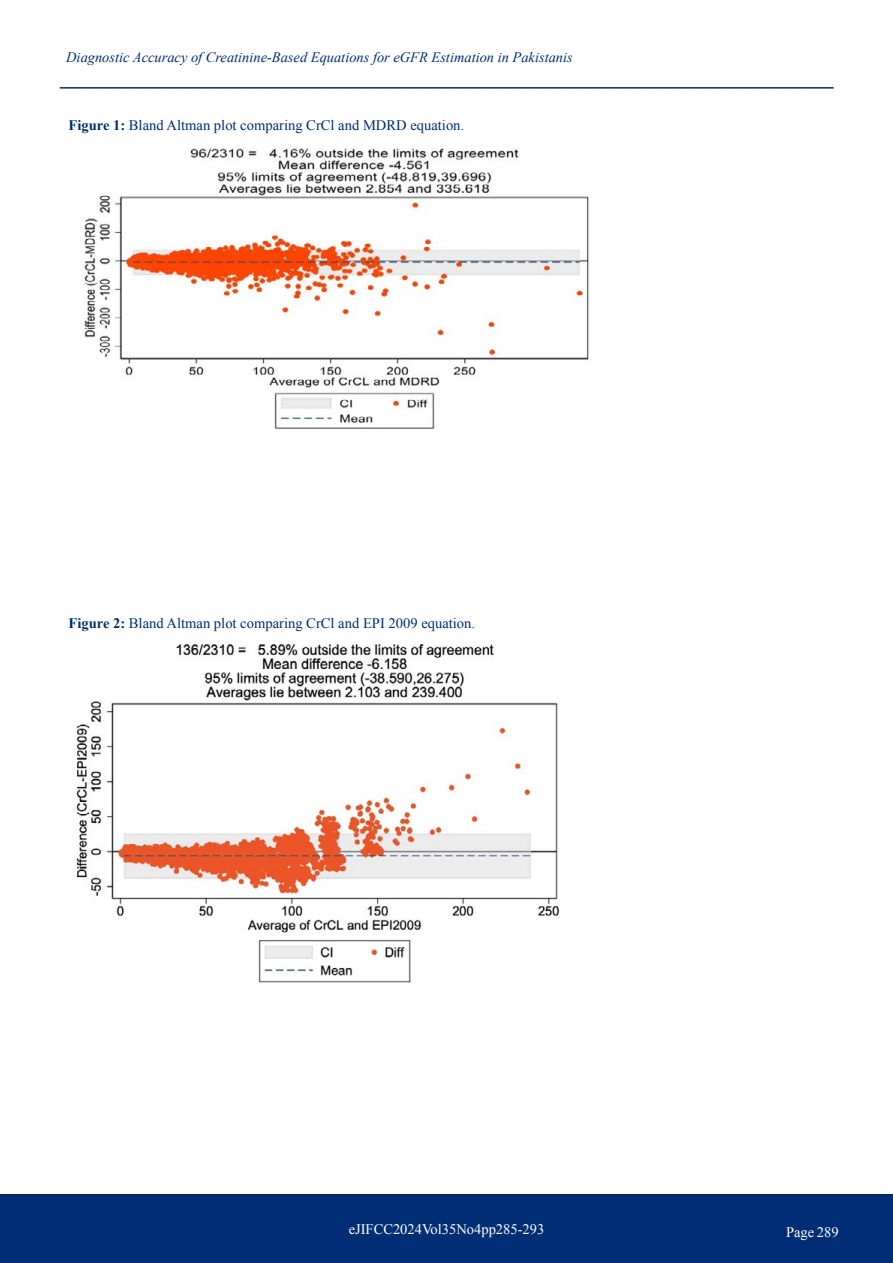
<style>
.page{position:relative;width:893px;height:1263px;background:#fff}
.page>*{position:absolute;margin:0;border:0;box-sizing:border-box;transform-origin:0 0}
.t1{font:14.55px "Times New Roman";color:#012d74}
.t2{font:14.55px "Times New Roman";color:#fff}
.t3{font:italic 14.4px "Times New Roman";color:#012d74}
.s1{font-weight:700}
</style>
<div class="page">
<div style="left:0;top:1195px;width:893px;height:68px;background:#012d74"></div>
<hr style="left:60px;top:87px;width:774px;height:2px;background:#012d74">
<img style="left:84px;top:148px;width:505px;height:281px">
<img style="left:76px;top:644px;width:484px;height:339px">
<p class="t3" style="left:66px;top:47px;width:508px">Diagnostic Accuracy of Creatinine-Based Equations for eGFR Estimation in Pakistanis</p>
<p class="t1" style="left:68px;top:116px;width:397px"><span class="s1">Figure 1:</span> Bland Altman plot comparing CrCl and MDRD equation.</p>
<p class="t1" style="left:68px;top:613px;width:408px"><span class="s1">Figure 2:</span> Bland Altman plot comparing CrCl and EPI 2009 equation.</p>
<p class="t2" style="left:349px;top:1219px;width:197px">eJIFCC2024Vol35No4pp285-293</p>
<p class="t2" style="left:786px;top:1223px;width:54px">Page 289</p>
</div>
